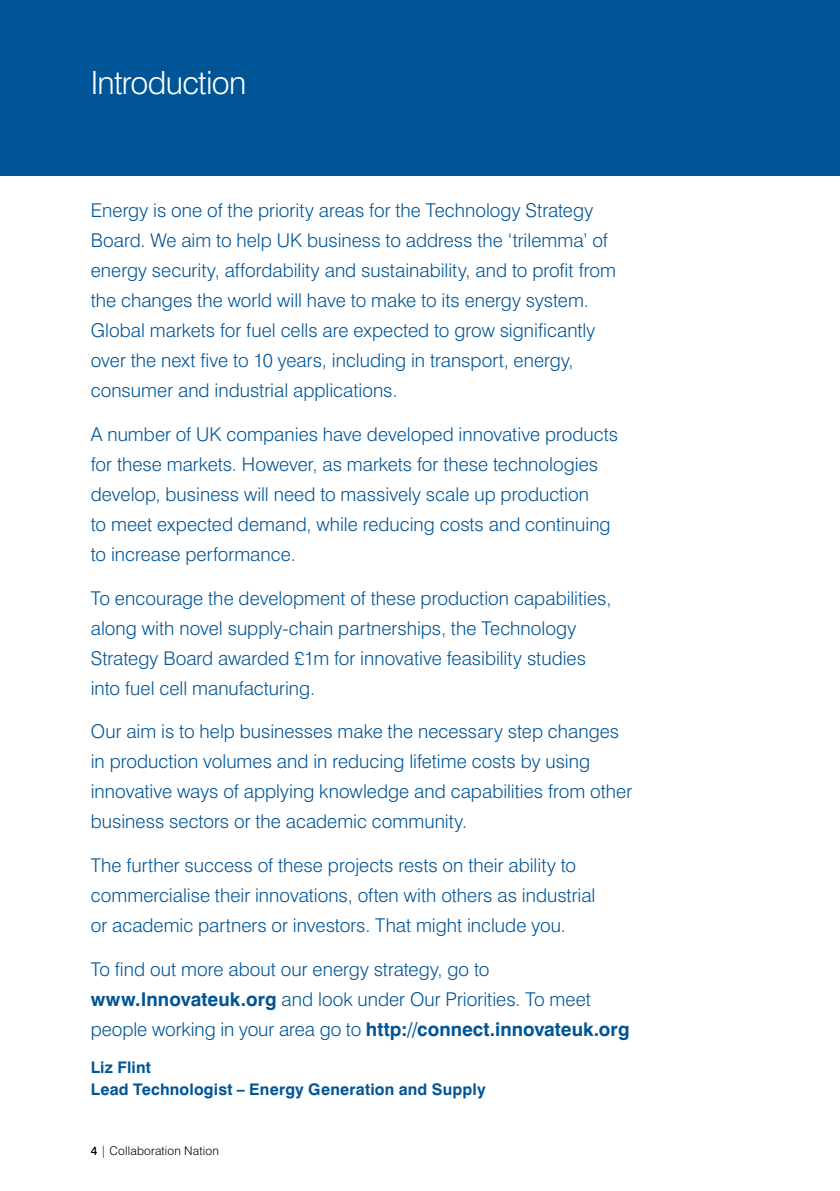
<style>
.page{position:relative;width:840px;height:1191px;background:#fff}
.page>*{position:absolute;margin:0;border:0;box-sizing:border-box;transform-origin:0 0}
.t1{font:300 32px "Swiss 721 BT";letter-spacing:-.025em;color:#fff}
.t2{font:300 19px/30px "Swiss 721 BT";color:#005596}
.t3{font:700 16px/22px "Swiss 721 BT";letter-spacing:.01em;color:#005596}
.t4{font:300 12px "Swiss 721 BT";letter-spacing:.015em;color:#000}
.s1{font-weight:700}
.s2{font-weight:500}
</style>
<div class="page">
<div style="left:0;top:0;width:839px;height:176px;background:#005596"></div>
<h1 class="t1" style="left:91px;top:63px;width:157px">Introduction</h1>
<p class="t2" style="left:91px;top:195px;width:526px">Energy is one of the priority areas for the Technology Strategy Board. We aim to help UK business to address the ‘trilemma’ of energy security, affordability and sustainability, and to profit from the changes the world will have to make to its energy system.<br>Global markets for fuel cells are expected to grow significantly over the next five to 10 years, including in transport, energy, consumer and industrial applications.</p>
<p class="t2" style="left:91px;top:418px;width:528px">A number of UK companies have developed innovative products for these markets. However, as markets for these technologies develop, business will need to massively scale up production<br>to meet expected demand, while reducing costs and continuing to increase performance.</p>
<p class="t2" style="left:91px;top:582px;width:522px">To encourage the development of these production capabilities, along with novel supply-chain partnerships, the Technology Strategy Board awarded £1m for innovative feasibility studies into fuel cell manufacturing.</p>
<p class="t2" style="left:91px;top:716px;width:542px">Our aim is to help businesses make the necessary step changes in production volumes and in reducing lifetime costs by using innovative ways of applying knowledge and capabilities from other business sectors or the academic community.</p>
<p class="t2" style="left:91px;top:850px;width:506px">The further success of these projects rests on their ability to commercialise their innovations, often with others as industrial or academic partners or investors. That might include you.</p>
<p class="t2" style="left:91px;top:954px;width:540px">To find out more about our energy strategy, go to <span class="s1">www.Innovateuk.org</span> and look under Our Priorities. To meet people working in your area go to <span class="s1">http://connect.innovateuk.org</span></p>
<p class="t3" style="left:91px;top:1056px;width:396px">Liz Flint<br>Lead Technologist – Energy Generation and Supply</p>
<p class="t4" style="left:91px;top:1143px;width:129px"><span class="s2">4</span> | Collaboration Nation</p>
</div>
